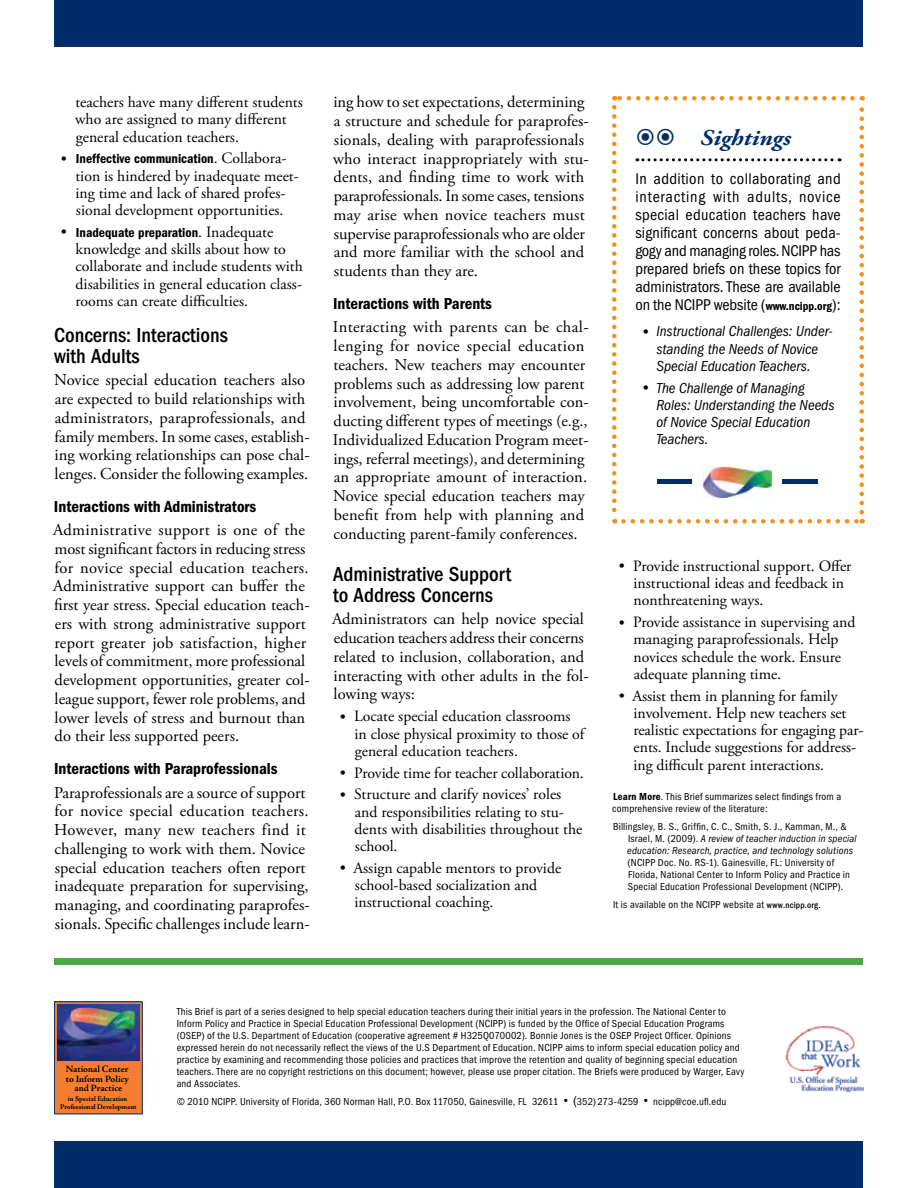
<style>
.page{position:relative;width:918px;height:1188px;background:#fff}
.page>*{position:absolute;margin:0;border:0;box-sizing:border-box;transform-origin:0 0}
.t1{font:italic 700 22.5px "Adobe Garamond Pro";color:#002d6a;scale:1.1 1}
.t2{font:500 condensed 21px/21px "ITC Franklin Gothic Std";color:#000}
.t3{font:16.5px/18.8px "Adobe Garamond Pro";color:#000}
.t4{font:16.5px "ITC Franklin Gothic Std Dm Cd";color:#000}
.t5{font:condensed 16.2px/18px "ITC Franklin Gothic Std";color:#000;text-align:justify}
.t6{font:15.75px/17.2px "Adobe Garamond Pro";color:#000}
.t7{font:italic condensed 15px/17.2px "ITC Franklin Gothic Std";color:#000;text-align:center}
.t8{font:13.5px "ITC Franklin Gothic Std Dm Cd";color:#000}
.t9{font:condensed 10.5px/12px "ITC Franklin Gothic Std";letter-spacing:.02em;color:#000}
.t10{font:700 9.75px/9.8px "Adobe Jenson Pro";letter-spacing:-.005em;color:#000;text-align:center}
.t11{font:700 7.35px/8.1px "Adobe Jenson Pro";letter-spacing:-.005em;color:#000;text-align:center}
.s1{font-family:"Adobe Garamond Pro";font-size:15.75px}
.s2{font-family:"ITC Franklin Gothic Std Dm Cd";font-stretch:normal;font-size:12px}
.s3{font-family:"ITC Franklin Gothic Std Dm Cd";font-stretch:normal}
.s4{font-style:italic}
.s5{font-weight:500;font-size:9px}
.s6{font-size:13.5px}
</style>
<div class="page">
<div style="left:55px;top:0;width:808px;height:46px;background:#002d6a"></div>
<div style="left:55px;top:1141px;width:808px;height:47px;background:#002d6a"></div>
<div style="left:55px;top:958px;width:808px;height:7px;background:#49a942"></div>
<img style="left:785px;top:1025px;width:79px;height:67px">
<div style="left:54px;top:1002px;width:88px;height:112px;background:#f47d30"></div>
<div style="left:54px;top:1001px;width:89px;height:113px;border:1px solid #002d62"></div>
<img style="left:57px;top:1004px;width:83px;height:56px">
<svg style="left:637px;top:158px;width:203px;height:3px"></svg>
<div style="left:658px;top:479px;width:160px;height:5px;background:#002d6a"></div>
<div style="left:693px;top:463px;width:89px;height:39px;background:#fff"></div>
<img style="left:702px;top:466px;width:70px;height:33px">
<svg style="left:612px;top:107px;width:4px;height:417px"></svg>
<svg style="left:623px;top:519px;width:240px;height:5px"></svg>
<svg style="left:860px;top:96px;width:4px;height:416px"></svg>
<svg style="left:614px;top:96px;width:239px;height:4px"></svg>
<p class="t6" style="left:75px;top:94px;width:229px">teachers have many different students who are assigned to many different general education teachers.</p>
<p class="t8" style="left:61px;top:151px;width:227px">• Ineffective communication<span class="s1">. Collabora-</span></p>
<p class="t6" style="left:75px;top:167px;width:225px">tion is hindered by inadequate meet&shy;ing time and lack of shared profes&shy;sional development opportunities.</p>
<p class="t8" style="left:61px;top:225px;width:214px">• Inadequate preparation<span class="s1">. Inadequate</span></p>
<p class="t6" style="left:75px;top:241px;width:229px">knowledge and skills about how to collaborate and include students with disabilities in general education class&shy;rooms can create difficulties.</p>
<p class="t2" style="left:54px;top:325px;width:176px">Concerns: Interactions with Adults</p>
<p class="t3" style="left:54px;top:371px;width:257px">Novice special education teachers also are expected to build relationships with administrators, paraprofessionals, and family members. In some cases, establish&shy;ing working relationships can pose chal&shy;lenges. Consider the following examples.</p>
<p class="t4" style="left:54px;top:497px;width:204px">Interactions with Administrators</p>
<p class="t3" style="left:53px;top:521px;width:258px">Administrative support is one of the most significant factors in reducing stress for novice special education teachers.<br>Administrative support can buffer the first year stress. Special education teach&shy;ers with strong administrative support report greater job satisfaction, higher levels of commitment, more professional development opportunities, greater col&shy;league support, fewer role problems, and lower levels of stress and burnout than do their less supported peers.</p>
<p class="t4" style="left:54px;top:759px;width:225px">Interactions with Paraprofessionals</p>
<p class="t3" style="left:54px;top:784px;width:257px">Paraprofessionals are a source of support for novice special education teachers.<br>However, many new teachers find it challenging to work with them. Novice special education teachers often report inadequate preparation for supervising, managing, and coordinating paraprofes&shy;sionals. Specific challenges include learn-</p>
<p class="t3" style="left:333px;top:93px;width:257px">ing how to set expectations, determining a structure and schedule for paraprofes&shy;sionals, dealing with paraprofessionals who interact inappropriately with stu&shy;dents, and finding time to work with paraprofessionals. In some cases, tensions may arise when novice teachers must supervise paraprofessionals who are older and more familiar with the school and students than they are.</p>
<p class="t4" style="left:333px;top:294px;width:161px">Interactions with Parents</p>
<p class="t3" style="left:333px;top:318px;width:257px">Interacting with parents can be chal&shy;lenging for novice special education teachers. New teachers may encounter problems such as addressing low parent involvement, being uncomfortable con&shy;ducting different types of meetings (e.g., Individualized Education Program meet&shy;ings, referral meetings), and determining an appropriate amount of interaction.<br>Novice special education teachers may benefit from help with planning and conducting parent-family conferences.</p>
<p class="t2" style="left:333px;top:564px;width:180px">Administrative Support to Address Concerns</p>
<p class="t3" style="left:332px;top:610px;width:258px">Administrators can help novice special education teachers address their concerns related to inclusion, collaboration, and interacting with other adults in the fol&shy;lowing ways:</p>
<p class="t6" style="left:354px;top:708px;width:232px;text-indent:-14px">• Locate special education classrooms in close physical proximity to those of general education teachers.</p>
<p class="t6" style="left:340px;top:764px;width:245px">• Provide time for teacher collaboration.</p>
<p class="t6" style="left:355px;top:786px;width:229px;text-indent:-14px">• Structure and clarify novices’ roles and responsibilities relating to stu&shy;dents with disabilities throughout the school.</p>
<p class="t6" style="left:354px;top:860px;width:208px;text-indent:-14px">• Assign capable mentors to provide school-based socialization and instructional coaching.</p>
<h1 class="t1" style="left:700px;top:125px;width:84px">Sightings</h1>
<p class="t5" style="left:635px;top:170px;width:207px">In addition to collaborating and interacting with adults, novice special education teachers have significant concerns about peda&shy;gogy and managing roles. NCIPP has prepared briefs on these topics for administrators. These are available on the NCIPP website (<span class="s2">www.ncipp.org</span>):</p>
<p class="t7" style="left:643px;top:323px;width:191px">• Instructional Challenges: Under&shy;standing the Needs of Novice<br>Special Education Teachers.</p>
<p class="t7" style="left:656px;top:379px;width:180px;text-align:left;text-indent:-13px">• The Challenge of Managing<br>Roles: Understanding the Needs of Novice Special Education<br>Teachers.</p>
<p class="t6" style="left:633px;top:558px;width:220px;text-indent:-14px">• Provide instructional support. Offer instructional ideas and feedback in nonthreatening ways.</p>
<p class="t6" style="left:633px;top:614px;width:224px;text-indent:-14px">• Provide assistance in supervising and managing paraprofessionals. Help novices schedule the work. Ensure adequate planning time.</p>
<p class="t6" style="left:633px;top:688px;width:232px;text-indent:-14px">• Assist them in planning for family involvement. Help new teachers set realistic expectations for engaging par&shy;ents. Include suggestions for address&shy;ing difficult parent interactions.</p>
<p class="t9" style="left:612px;top:790px;width:230px"><span class="s3">Learn More</span>. This Brief summarizes select findings from a comprehensive review of the literature:</p>
<p class="t9" style="left:627px;top:820px;width:231px;text-indent:-14px">Billingsley, B. S., Griffin, C. C., Smith, S. J., Kamman, M., &amp; Israel, M. (2009). <span class="s4">A review of teacher induction in special education: Research, practice, and technology solutions </span>(NCIPP Doc. No. RS-1)<span class="s4">.</span> Gainesville, FL: University of Florida, National Center to Inform Policy and Practice in Special Education Professional Development (NCIPP).</p>
<p class="t9" style="left:613px;top:898px;width:209px">It is available on the NCIPP website at <span class="s5">www.ncipp.org</span>.</p>
<p class="t10" style="left:66px;top:1064px;width:65px">National Center to Inform Policy and Practice</p>
<p class="t11" style="left:60px;top:1094px;width:78px">in Special Education<br>Professional Development</p>
<p class="t9" style="left:177px;top:1005px;width:569px">This Brief is part of a series designed to help special education teachers during their initial years in the profession. The National Center to Inform Policy and Practice in Special Education Professional Development (NCIPP) is funded by the Office of Special Education Programs (OSEP) of the U.S. Department of Education (cooperative agreement # H325Q070002). Bonnie Jones is the OSEP Project Officer. Opinions expressed herein do not necessarily reflect the views of the U.S Department of Education. NCIPP aims to inform special education policy and practice by examining and recommending those policies and practices that improve the retention and quality of beginning special education teachers. There are no copyright restrictions on this document; however, please use proper citation. The Briefs were produced by Warger, Eavy and Associates.</p>
<p class="t9" style="left:177px;top:1095px;width:551px">© 2010 NCIPP. University of Florida, 360 Norman Hall, P.O. Box 117050, Gainesville, FL 32611 • <span class="s6">(</span>352)273-4259 • ncipp@coe.ufl.edu</p>
</div>
